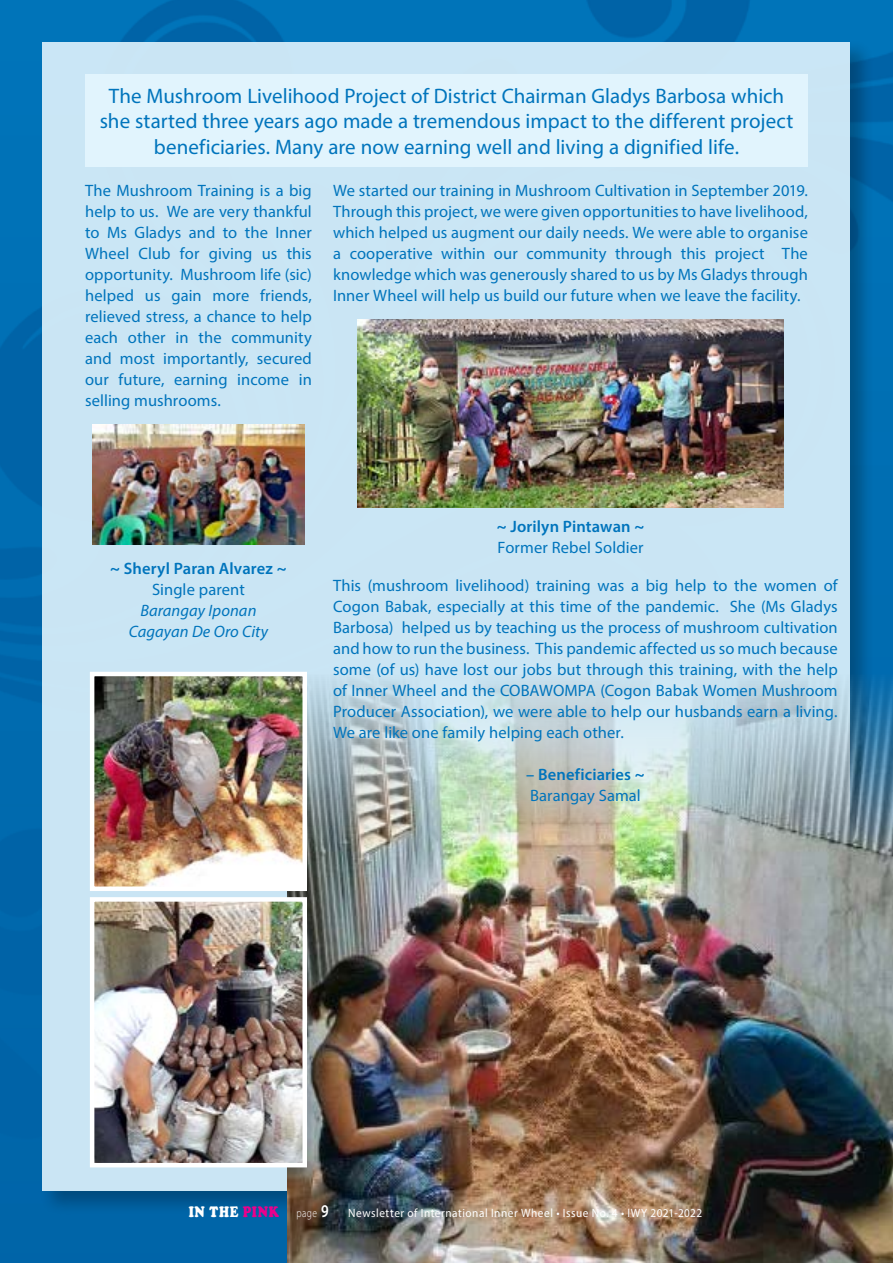
<style>
.page{position:relative;width:893px;height:1263px;background:#fff}
.page>*{position:absolute;margin:0;border:0;box-sizing:border-box;transform-origin:0 0}
.t1{font:21px/25.5px "Myriad Pro";color:#0074bc;text-align:center}
.t2{font:16.5px/21px "Myriad Pro";letter-spacing:.005em;color:#0074bc;text-align:justify}
.t3{font:600 16.5px "Myriad Pro";letter-spacing:.005em;color:#0074bc}
.t4{font:italic 16.5px/21px "Myriad Pro";letter-spacing:.005em;color:#0074bc;text-align:center}
.t5{font:12px "Myriad Pro";letter-spacing:.045em;color:#fff;scale:.94 1}
.s1{font-family:"Cooper Black Std";font-size:15px}
.s2{font-family:"Cooper Black Std";font-size:15px;color:#ec008c}
.s3{font-weight:300}
.s4{font-weight:600;font-size:18px}
</style>
<div class="page">
<img style="left:0;top:0;width:893px;height:1263px">
<div style="left:38px;top:38px;width:837px;height:1178px;background:#000;opacity:.3"></div>
<div style="left:43px;top:43px;width:807px;height:1148px;background:#cae5f4"></div>
<div style="left:85px;top:74px;width:723px;height:93px;background:#e1f4fd"></div>
<img style="left:92px;top:424px;width:213px;height:120px">
<img style="left:358px;top:319px;width:425px;height:188px">
<img style="left:287px;top:674px;width:606px;height:589px">
<img style="left:95px;top:677px;width:207px;height:209px">
<div style="left:90px;top:672px;width:217px;height:219px;border:4px solid #fff"></div>
<img style="left:95px;top:902px;width:207px;height:260px">
<div style="left:90px;top:897px;width:217px;height:270px;border:4px solid #fff"></div>
<p class="t1" style="left:100px;top:83px;width:695px">The Mushroom Livelihood Project of District Chairman Gladys Barbosa which she started three years ago made a tremendous impact to the different project beneficiaries. Many are now earning well and living a dignified life.</p>
<p class="t2" style="left:85px;top:180px;width:228px">The Mushroom Training is a big help to us. We are very thankful to Ms Gladys and to the Inner Wheel Club for giving us this opportunity. Mushroom life (sic) helped us gain more friends, relieved stress, a chance to help each other in the community and most importantly, secured our future, earning income in selling mushrooms.</p>
<p class="t2" style="left:333px;top:180px;width:476px">We started our training in Mushroom Cultivation in September 2019.<br>Through this project, we were given opportunities to have livelihood, which helped us augment our daily needs. We were able to organise a cooperative within our community through this project The knowledge which was generously shared to us by Ms Gladys through Inner Wheel will help us build our future when we leave the facility.</p>
<p class="t3" style="left:110px;top:558px;width:178px">~ Sheryl Paran Alvarez ~</p>
<p class="t2" style="left:152px;top:579px;width:94px">Single parent</p>
<p class="t4" style="left:129px;top:600px;width:141px">Barangay Iponan<br>Cagayan De Oro City</p>
<p class="t3" style="left:497px;top:516px;width:149px">~ Jorilyn Pintawan ~</p>
<p class="t2" style="left:497px;top:537px;width:148px">Former Rebel Soldier</p>
<p class="t2" style="left:333px;top:574px;width:506px">This (mushroom livelihood) training was a big help to the women of Cogon Babak, especially at this time of the pandemic. She (Ms Gladys Barbosa) helped us by teaching us the process of mushroom cultivation and how to run the business. This pandemic affected us so much because some (of us) have lost our jobs but through this training, with the help of Inner Wheel and the COBAWOMPA (Cogon Babak Women Mushroom Producer Association), we were able to help our husbands earn a living.<br>We are like one family helping each other.</p>
<p class="t3" style="left:526px;top:764px;width:120px">– Beneficiaries ~</p>
<p class="t2" style="left:530px;top:784px;width:112px">Barangay Samal</p>
<p class="t5" style="left:189px;top:1206px;width:548px"><span class="s1">IN THE</span> <span class="s2">PINK</span> <span class="s3">page</span> <span class="s4">9</span> Newsletter of International Inner Wheel • Issue No. 4 • IWY 2021-2022</p>
</div>
